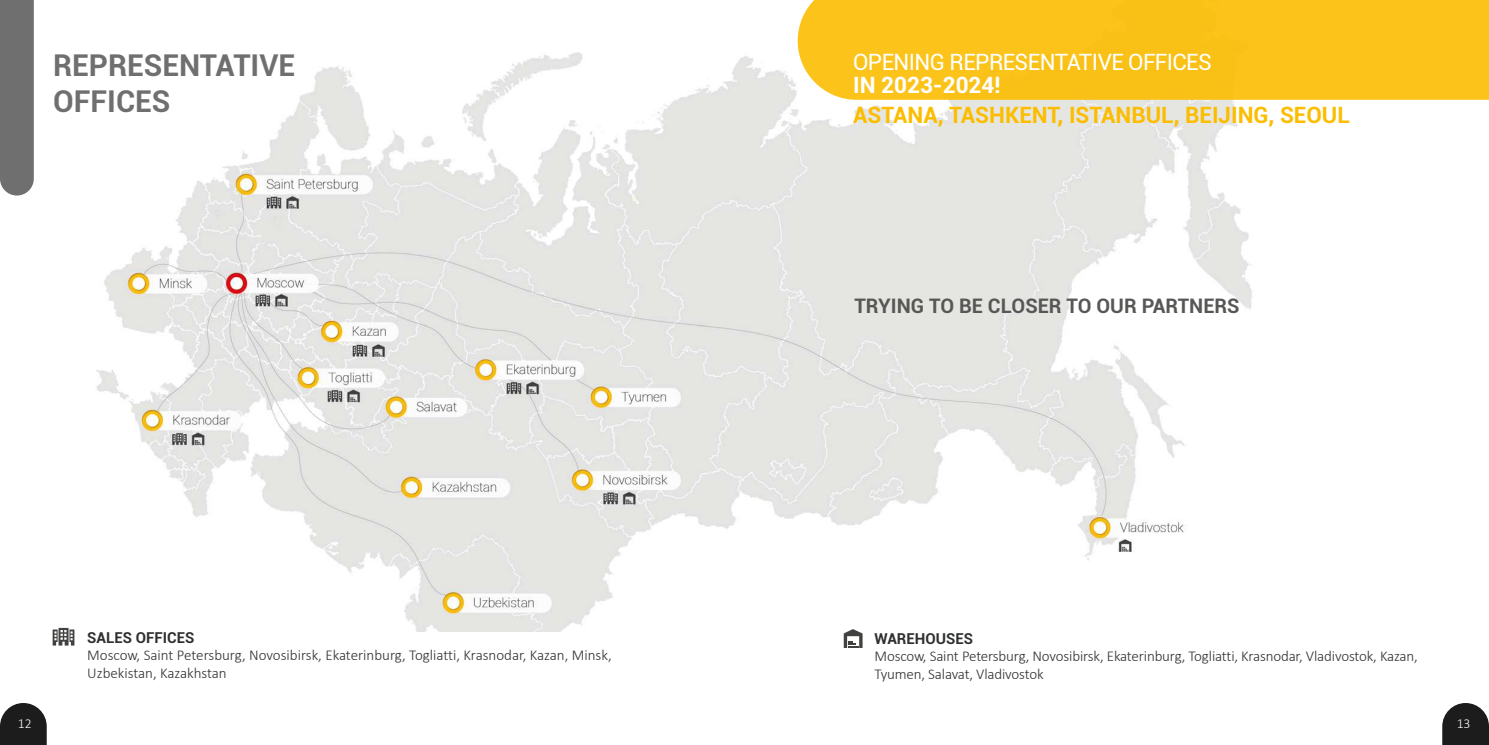
<style>
.page{position:relative;width:1489px;height:745px;background:#fff}
.page>*{position:absolute;margin:0;border:0;box-sizing:border-box;transform-origin:0 0}
.t1{font:700 30px/36px "Roboto";color:#706f6f}
.t2{font:700 22.5px "Roboto";color:#fcbd00}
.t3{font:22.5px "Roboto";letter-spacing:-.025em;color:#fff}
.t4{font:700 22.5px "Roboto";color:#fff}
.t5{font:700 20px "Roboto";color:#575756}
.t6{font:300 15px/17.5px "Calibri";letter-spacing:-.01em;color:#2e2f30}
.t7{font:700 15px "Roboto";color:#2e2f30}
.t8{font:300 13.75px "Calibri";color:#fff}
</style>
<div class="page">
<svg style="left:0;top:703px;width:47px;height:41px;background:#393939"></svg>
<svg style="left:1442px;top:703px;width:46px;height:41px;background:#383738"></svg>
<div style="left:0;top:0;width:34px;height:195px;background:#706f6f"></div>
<img style="left:96px;top:52px;width:1156px;height:579px">
<div style="left:797px;top:0;width:691px;height:100px;background:#fcc31a"></div>
<svg style="left:843px;top:628px;width:19px;height:19px"></svg>
<svg style="left:53px;top:627px;width:21px;height:18px"></svg>
<h1 class="t1" style="left:53px;top:46px;width:243px">REPRESENTATIVE<br>OFFICES</h1>
<p class="t7" style="left:87px;top:626px;width:109px">SALES OFFICES</p>
<p class="t6" style="left:87px;top:646px;width:526px">Moscow, Saint Petersburg, Novosibirsk, Ekaterinburg, Togliatti, Krasnodar, Kazan, Minsk,<br>Uzbekistan, Kazakhstan</p>
<h2 class="t3" style="left:853px;top:46px;width:360px">OPENING REPRESENTATIVE OFFICES</h2>
<h2 class="t4" style="left:853px;top:69px;width:149px">IN 2023-2024!</h2>
<h2 class="t2" style="left:853px;top:99px;width:498px">ASTANA, TASHKENT, ISTANBUL, BEIJING, SEOUL</h2>
<h3 class="t5" style="left:854px;top:291px;width:387px">TRYING TO BE CLOSER TO OUR PARTNERS</h3>
<p class="t7" style="left:874px;top:627px;width:100px">WAREHOUSES</p>
<p class="t6" style="left:874px;top:647px;width:545px">Moscow, Saint Petersburg, Novosibirsk, Ekaterinburg, Togliatti, Krasnodar, Vladivostok, Kazan,<br>Tyumen, Salavat, Vladivostok</p>
<p class="t8" style="left:18px;top:714px;width:15px">12</p>
<p class="t8" style="left:1456px;top:714px;width:15px">13</p>
</div>
